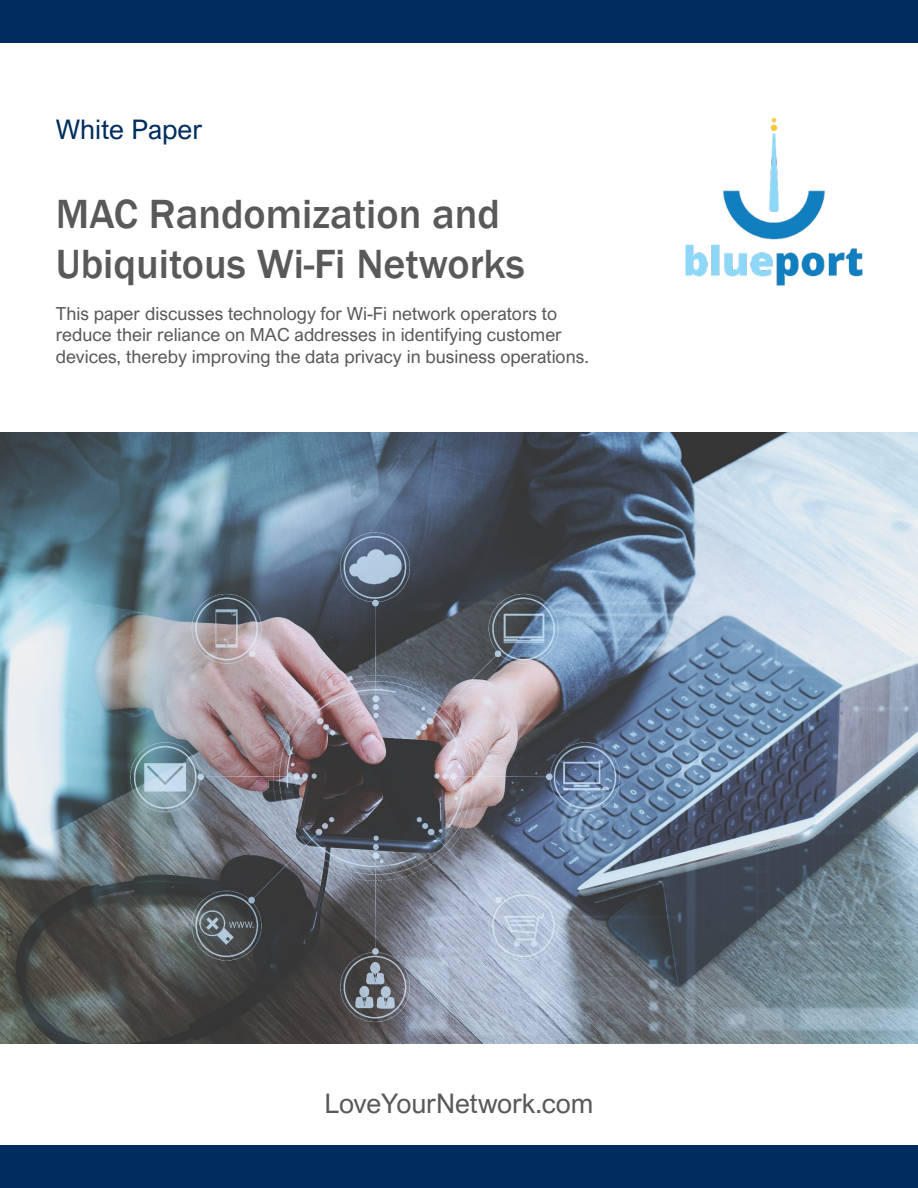
<style>
.page{position:relative;width:918px;height:1188px;background:#fff}
.page>*{position:absolute;margin:0;border:0;box-sizing:border-box;transform-origin:0 0}
.t1{font:500 42px/50.4px "Franklin Gothic";color:#595959}
.t2{font:27px "Arial Nova";letter-spacing:-.005em;color:#595959}
.t3{font:27px "Arial Nova";color:#002d5e}
.t4{font:18px/21.6px "Arial Nova";color:#595959}
</style>
<div class="page">
<img style="left:685px;top:118px;width:178px;height:168px">
<div style="left:0;top:0;width:918px;height:42px;background:#002d5e"></div>
<div style="left:0;top:1146px;width:918px;height:42px;background:#002d5e"></div>
<img style="left:0;top:432px;width:918px;height:612px">
<h1 class="t3" style="left:56px;top:114px;width:148px">White Paper</h1>
<p class="t1" style="left:56px;top:189px;width:471px">MAC Randomization and<br>Ubiquitous Wi-Fi Networks</p>
<h1 class="t4" style="left:56px;top:303px;width:535px">This paper discusses technology for Wi-Fi network operators to reduce their reliance on MAC addresses in identifying customer devices, thereby improving the data privacy in business operations.</h1>
<p class="t2" style="left:324px;top:1088px;width:271px">LoveYourNetwork.com</p>
</div>
